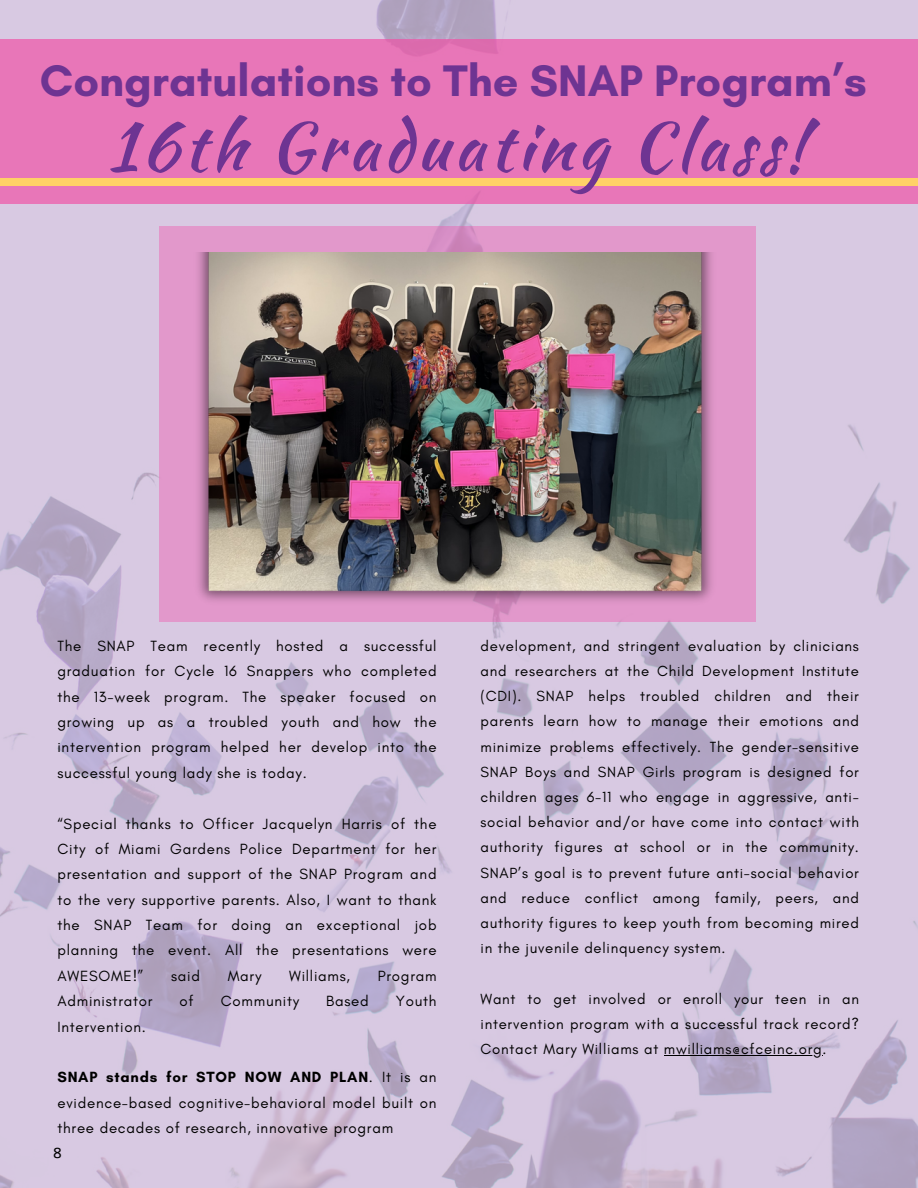
<style>
.page{position:relative;width:918px;height:1188px;background:#fff}
.page>*{position:absolute;margin:0;border:0;box-sizing:border-box;transform-origin:0 0}
.t1{font:66px "Kaushan Script";letter-spacing:.07em;color:#6e3492}
.t2{font:700 45px "Glacial Indifference";color:#6e3492}
.t3{font:15px/25.2px "Glacial Indifference";letter-spacing:.05em;color:#000;text-align:justify}
.t4{font:15px "Clear Sans";color:#000}
.s1{font-weight:700}
</style>
<div class="page">
<img style="left:0;top:0;width:918px;height:1188px">
<div style="left:0;top:39px;width:918px;height:165px;background:#e876b8"></div>
<div style="left:0;top:179px;width:918px;height:6px;background:#ffd167"></div>
<div style="left:160px;top:226px;width:596px;height:396px;background:#e298cb"></div>
<img style="left:198px;top:253px;width:514px;height:355px">
<hr style="left:664px;top:1055px;width:158px;height:1px;background:#000">
<p class="t2" style="left:40px;top:53px;width:828px">Congratulations to The SNAP Program’s</p>
<p class="t1" style="left:108px;top:98px;width:699px">16th Graduating Class!</p>
<p class="t3" style="left:57px;top:633px;width:381px">The SNAP Team recently hosted a successful graduation for Cycle 16 Snappers who completed the 13-week program. The speaker focused on growing up as a troubled youth and how the intervention program helped her develop into the successful young lady she is today.</p>
<p class="t3" style="left:57px;top:811px;width:381px">“Special thanks to Officer Jacquelyn Harris of the City of Miami Gardens Police Department for her presentation and support of the SNAP Program and to the very supportive parents. Also, I want to thank the SNAP Team for doing an exceptional job planning the event. All the presentations were AWESOME!”</p>
<p class="t3" style="left:171px;top:963px;width:30px">said</p>
<p class="t3" style="left:228px;top:963px;width:35px">Mary</p>
<p class="t3" style="left:289px;top:963px;width:62px">Williams,</p>
<p class="t3" style="left:378px;top:963px;width:60px">Program</p>
<p class="t3" style="left:57px;top:988px;width:97px">Administrator</p>
<p class="t3" style="left:180px;top:988px;width:16px">of</p>
<p class="t3" style="left:221px;top:988px;width:80px">Community</p>
<p class="t3" style="left:326px;top:988px;width:44px">Based</p>
<p class="t3" style="left:396px;top:988px;width:42px">Youth</p>
<p class="t3" style="left:57px;top:1014px;width:90px">Intervention.</p>
<p class="t3" style="left:57px;top:1064px;width:381px"><span class="s1">SNAP stands for STOP NOW AND PLAN</span>. It is an evidence-based cognitive-behavioral model built on three decades of research, innovative program</p>
<p class="t4" style="left:53px;top:1142px;width:10px">8</p>
<p class="t3" style="left:481px;top:633px;width:380px">development, and stringent evaluation by clinicians and researchers at the Child Development Institute (CDI). SNAP helps troubled children and their parents learn how to manage their emotions and minimize problems effectively. The gender-sensitive SNAP Boys and SNAP Girls program is designed for children ages 6-11 who engage in aggressive, anti&shy;social behavior and/or have come into contact with authority figures at school or in the community.<br>SNAP’s goal is to prevent future anti-social behavior and reduce conflict among family, peers, and authority figures to keep youth from becoming mired in the juvenile delinquency system.</p>
<p class="t3" style="left:481px;top:986px;width:380px">Want to get involved or enroll your teen in an intervention program with a successful track record?<br>Contact Mary Williams at mwilliams@cfceinc.org.</p>
</div>
